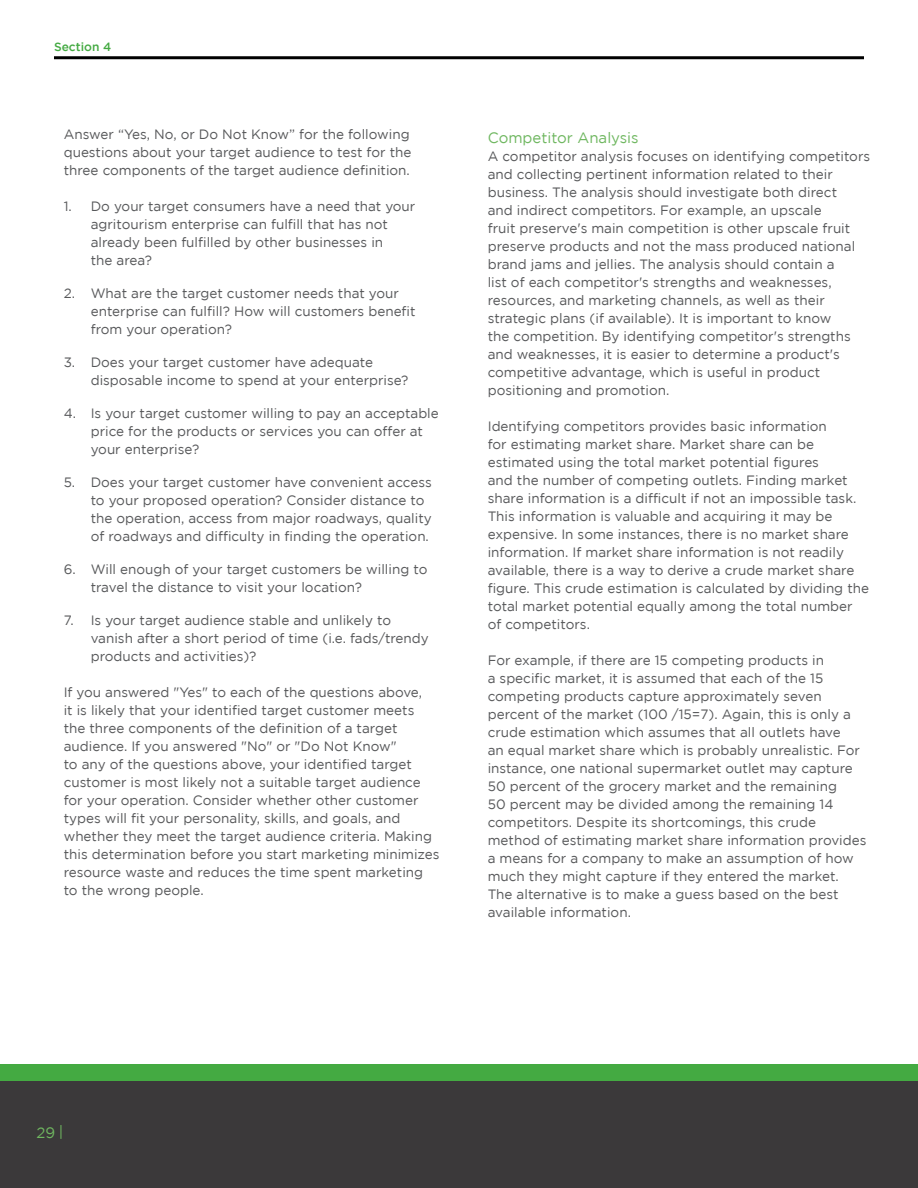
<style>
.page{position:relative;width:918px;height:1188px;background:#fff}
.page>*{position:absolute;margin:0;border:0;box-sizing:border-box;transform-origin:0 0}
.t1{font:15px "Gotham";color:#6fb760}
.t2{font:13.5px/18px "Gotham";color:#57585a}
.t3{font:500 12px "Gotham";color:#44aa42}
</style>
<div class="page">
<div style="left:0;top:1078px;width:918px;height:110px;background:#3b393a"></div>
<div style="left:0;top:1065px;width:918px;height:16px;background:#44aa42"></div>
<hr style="left:54px;top:56px;width:810px;height:3px;background:#000">
<p class="t3" style="left:54px;top:40px;width:59px">Section 4</p>
<p class="t2" style="left:64px;top:125px;width:349px">Answer “Yes, No, or Do Not Know” for the following questions about your target audience to test for the three components of the target audience definition.</p>
<p class="t2" style="left:91px;top:197px;width:326px;text-indent:-27px">1. Do your target consumers have a need that your agritourism enterprise can fulfill that has not already been fulfilled by other businesses in<br>the area?</p>
<p class="t2" style="left:91px;top:284px;width:326px;text-indent:-27px">2. What are the target customer needs that your enterprise can fulfill? How will customers benefit from your operation?</p>
<p class="t2" style="left:91px;top:353px;width:319px;text-indent:-27px">3. Does your target customer have adequate disposable income to spend at your enterprise?</p>
<p class="t2" style="left:91px;top:404px;width:350px;text-indent:-27px">4. Is your target customer willing to pay an acceptable price for the products or services you can offer at your enterprise?</p>
<p class="t2" style="left:91px;top:473px;width:343px;text-indent:-27px">5. Does your target customer have convenient access to your proposed operation? Consider distance to the operation, access from major roadways, quality of roadways and difficulty in finding the operation.</p>
<p class="t2" style="left:91px;top:560px;width:338px;text-indent:-27px">6. Will enough of your target customers be willing to travel the distance to visit your location?</p>
<p class="t2" style="left:91px;top:611px;width:340px;text-indent:-27px">7. Is your target audience stable and unlikely to vanish after a short period of time (i.e. fads/trendy products and activities)?</p>
<p class="t2" style="left:64px;top:683px;width:377px">If you answered "Yes" to each of the questions above,<br>it is likely that your identified target customer meets<br>the three components of the definition of a target audience. If you answered "No" or "Do Not Know"<br>to any of the questions above, your identified target customer is most likely not a suitable target audience for your operation. Consider whether other customer types will fit your personality, skills, and goals, and whether they meet the target audience criteria. Making this determination before you start marketing minimizes resource waste and reduces the time spent marketing to the wrong people.</p>
<p class="t1" style="left:488px;top:129px;width:152px">Competitor Analysis</p>
<p class="t2" style="left:488px;top:147px;width:384px">A competitor analysis focuses on identifying competitors and collecting pertinent information related to their business. The analysis should investigate both direct<br>and indirect competitors. For example, an upscale<br>fruit preserve's main competition is other upscale fruit preserve products and not the mass produced national brand jams and jellies. The analysis should contain a<br>list of each competitor's strengths and weaknesses, resources, and marketing channels, as well as their strategic plans (if available). It is important to know<br>the competition. By identifying competitor's strengths and weaknesses, it is easier to determine a product's competitive advantage, which is useful in product positioning and promotion.</p>
<p class="t2" style="left:488px;top:417px;width:383px">Identifying competitors provides basic information<br>for estimating market share. Market share can be estimated using the total market potential figures<br>and the number of competing outlets. Finding market share information is a difficult if not an impossible task.<br>This information is valuable and acquiring it may be expensive. In some instances, there is no market share information. If market share information is not readily available, there is a way to derive a crude market share figure. This crude estimation is calculated by dividing the total market potential equally among the total number of competitors.</p>
<p class="t2" style="left:488px;top:651px;width:380px">For example, if there are 15 competing products in<br>a specific market, it is assumed that each of the 15 competing products capture approximately seven percent of the market (100 /15=7). Again, this is only a crude estimation which assumes that all outlets have<br>an equal market share which is probably unrealistic. For instance, one national supermarket outlet may capture 50 percent of the grocery market and the remaining<br>50 percent may be divided among the remaining 14 competitors. Despite its shortcomings, this crude method of estimating market share information provides a means for a company to make an assumption of how much they might capture if they entered the market.<br>The alternative is to make a guess based on the best available information.</p>
<p class="t1" style="left:37px;top:1124px;width:28px">29 |</p>
</div>
